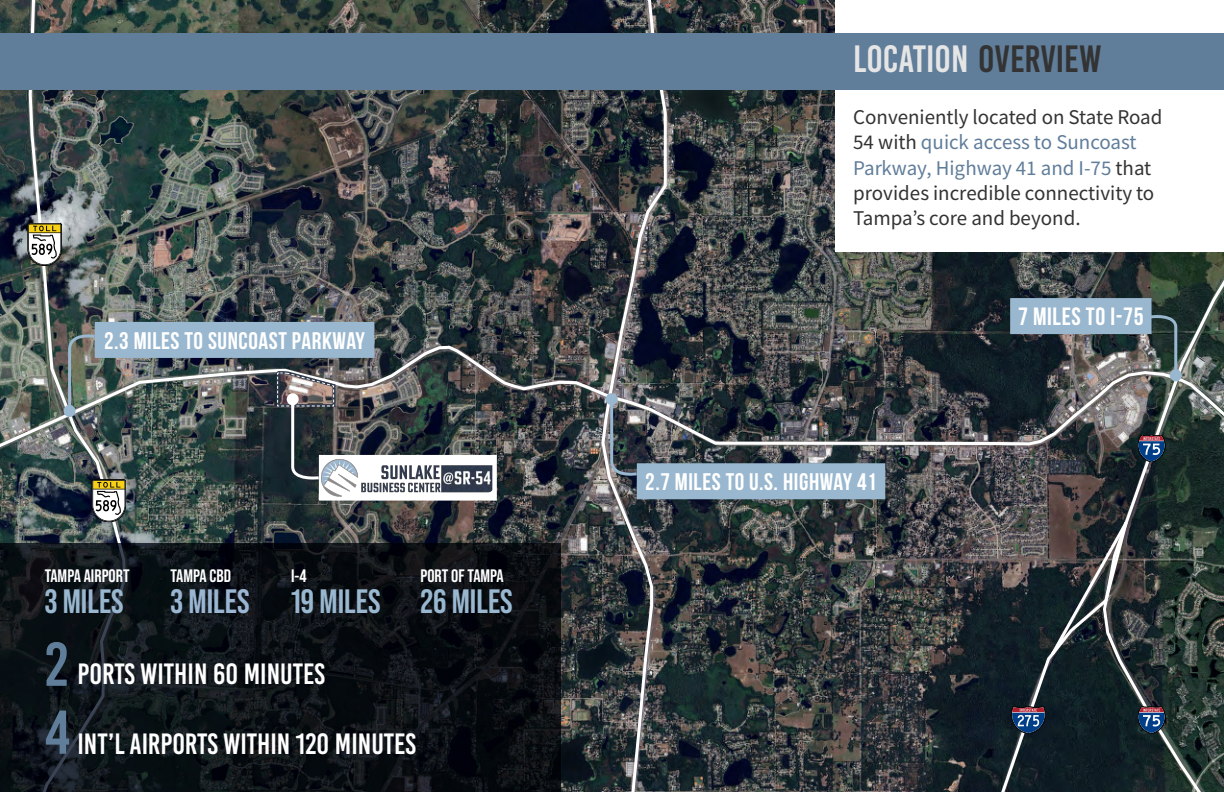
<style>
.page{position:relative;width:1224px;height:792px;background:#fff}
.page>*{position:absolute;margin:0;border:0;box-sizing:border-box;transform-origin:0 0}
.t1{font:61.8px "Bebas Kai";color:#607d9a}
.t2{font:38px "Bebas Kai";color:#e5e5e5}
.t3{font:700 33.8px "Bebas Neue Pro";color:#99b7cf}
.t4{font:700 33.8px "Bebas Neue Pro";color:#9bb6d3}
.t5{font:29.3px "Bebas Kai";color:#fff}
.t6{font:700 25px "Bebas Neue";letter-spacing:.025em;color:#fff}
.t7{font:700 24px "Bebas Neue";letter-spacing:.025em;color:#fff}
.t8{font:21px/25.2px "Source Sans Variable";color:#333}
.t9{font:700 18px "Bebas Neue Pro";color:#fff}
.s1{font-size:61.8px;color:#607d9a}
.s2{color:#333}
.s3{color:#607d9a}
</style>
<div class="page">
<img style="left:0;top:0;width:1224px;height:792px">
<img style="left:27px;top:0;width:100px;height:543px">
<svg style="left:28px;top:223px;width:34px;height:43px"></svg>
<svg style="left:1101px;top:264px;width:123px;height:528px;background:#2c3935"></svg>
<svg style="left:994px;top:501px;width:141px;height:291px;background:#2d3539"></svg>
<svg style="left:1012px;top:707px;width:33px;height:26px"></svg>
<svg style="left:1138px;top:451px;width:27px;height:11px"></svg>
<svg style="left:1138px;top:707px;width:27px;height:26px"></svg>
<div style="left:835px;top:0;width:389px;height:252px;background:#fff"></div>
<img style="left:0;top:344px;width:1224px;height:107px">
<svg style="left:1008px;top:296px;width:171px;height:82px;background:#63737c"></svg>
<div style="left:1170px;top:369px;width:12px;height:12px;background:#99b7cf;border-radius:50%"></div>
<div style="left:64px;top:405px;width:12px;height:12px;background:#99b7cf;border-radius:50%"></div>
<svg style="left:600px;top:0;width:68px;height:792px;background:#42464b"></svg>
<div style="left:0;top:33px;width:1224px;height:57px;background:#607d9a"></div>
<svg style="left:0;top:543px;width:560px;height:249px;background:#0c1116"></svg>
<div style="left:606px;top:393px;width:12px;height:12px;background:#99b7cf;border-radius:50%"></div>
<svg style="left:609px;top:396px;width:278px;height:105px;background:#63707a"></svg>
<img style="left:67px;top:320px;width:432px;height:202px">
<div style="left:287px;top:393px;width:12px;height:12px;background:#fff;border-radius:50%"></div>
<p class="t7" style="left:104px;top:327px;width:262px">2.3 MILES TO SUNCOAST PARKWAY</p>
<p class="t9" style="left:45px;top:566px;width:86px">TAMPA AIRPORT</p>
<h3 class="t3" style="left:45px;top:582px;width:81px">3 MILES</h3>
<p class="t9" style="left:171px;top:566px;width:62px">TAMPA CBD</p>
<h3 class="t4" style="left:171px;top:582px;width:81px">3 MILES</h3>
<p class="t9" style="left:291px;top:566px;width:17px">I-4</p>
<h3 class="t3" style="left:291px;top:582px;width:91px">19 MILES</h3>
<p class="t9" style="left:420px;top:566px;width:85px">PORT OF TAMPA</p>
<h3 class="t3" style="left:420px;top:582px;width:94px">26 MILES</h3>
<h1 class="t1" style="left:45px;top:631px;width:25px">2</h1>
<h3 class="t5" style="left:45px;top:728px;width:373px"><span class="s1">4</span> INT’L AIRPORTS WITHIN 120 MINUTES</h3>
<h3 class="t5" style="left:78px;top:658px;width:249px">PORTS WITHIN 60 MINUTES</h3>
<h2 class="t2" style="left:853px;top:38px;width:250px">LOCATION <span class="s2">OVERVIEW</span></h2>
<p class="t8" style="left:853px;top:105px;width:311px">Conveniently located on State Road<br>54 with <span class="s3">quick access to Suncoast<br>Parkway, Highway 41 and I-75</span> that provides incredible connectivity to<br>Tampa’s core and beyond.</p>
<p class="t7" style="left:645px;top:469px;width:233px">2.7 MILES TO U.S. HIGHWAY 41</p>
<p class="t6" style="left:1018px;top:303px;width:127px">7 MILES TO I-75</p>
</div>
